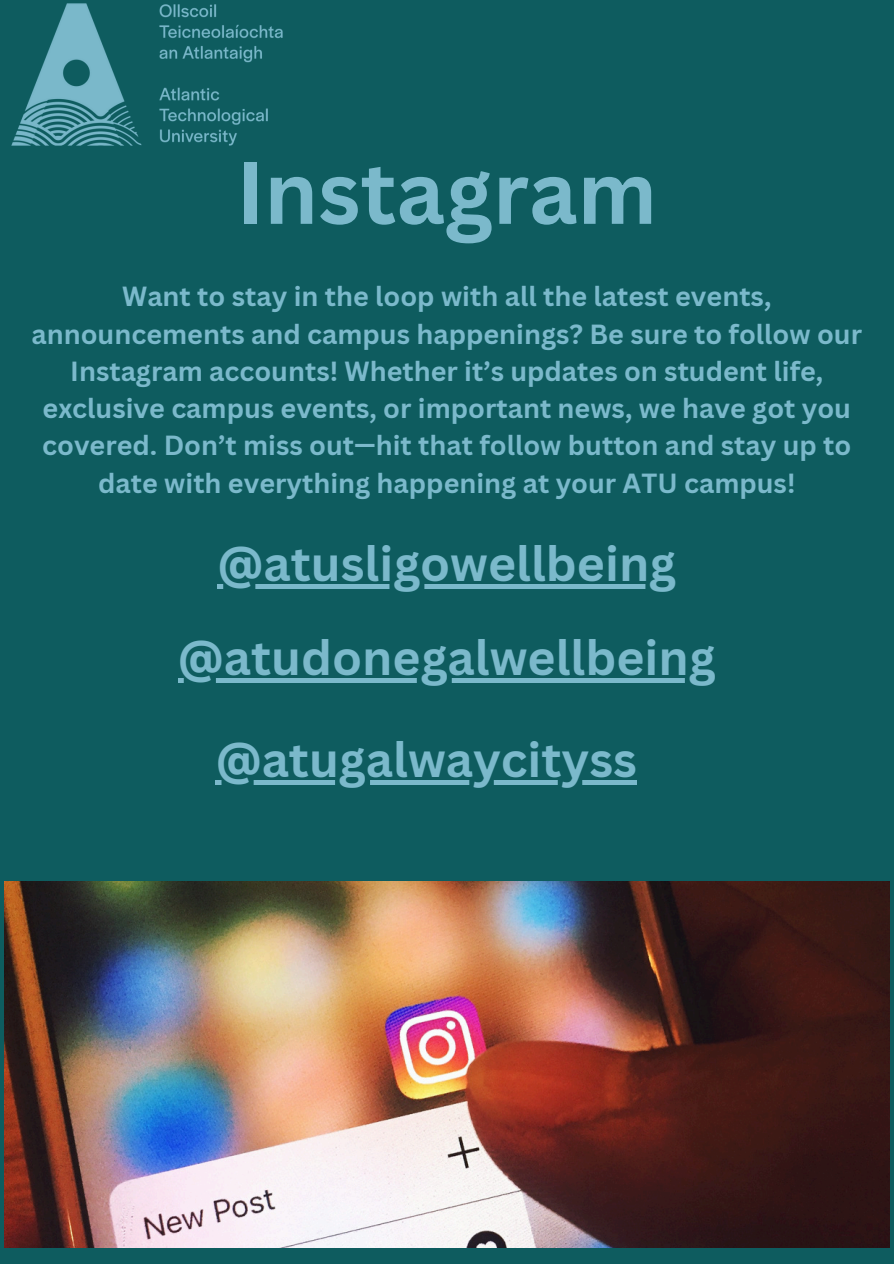
<style>
.page{position:relative;width:894px;height:1264px;background:#fff}
.page>*{position:absolute;margin:0;border:0;box-sizing:border-box;transform-origin:0 0}
.t1{font:700 85.5px "Canva Sans";color:#7bb9cb}
.t2{font:700 48px "Canva Sans";color:#7bb9cb}
.t3{font:700 27px/37.2px "Canva Sans";color:#7bb9cb;text-align:center}
</style>
<div class="page">
<div style="left:0;top:0;width:893px;height:1263px;background:#0e5c5f"></div>
<img style="left:4px;top:882px;width:884px;height:365px">
<img style="left:11px;top:3px;width:272px;height:143px">
<svg style="left:178px;top:678px;width:507px;height:4px;background:#6cacbc"></svg>
<svg style="left:217px;top:584px;width:429px;height:5px;fill:#7bb9cb"></svg>
<svg style="left:216px;top:780px;width:421px;height:4px;fill:#7bb9cb"></svg>
<p class="t1" style="left:236px;top:132px;width:422px">Instagram</p>
<h2 class="t3" style="left:31px;top:277px;width:831px">Want to stay in the loop with all the latest events, announcements and campus happenings? Be sure to follow our Instagram accounts! Whether it’s updates on student life, exclusive campus events, or important news, we have got you covered. Don’t miss out—hit that follow button and stay up to date with everything happening at your ATU campus!</h2>
<h2 class="t2" style="left:217px;top:530px;width:460px">@atusligowellbeing</h2>
<h2 class="t2" style="left:178px;top:623px;width:539px">@atudonegalwellbeing</h2>
<p class="t2" style="left:216px;top:725px;width:422px">@atugalwaycityss</p>
</div>
